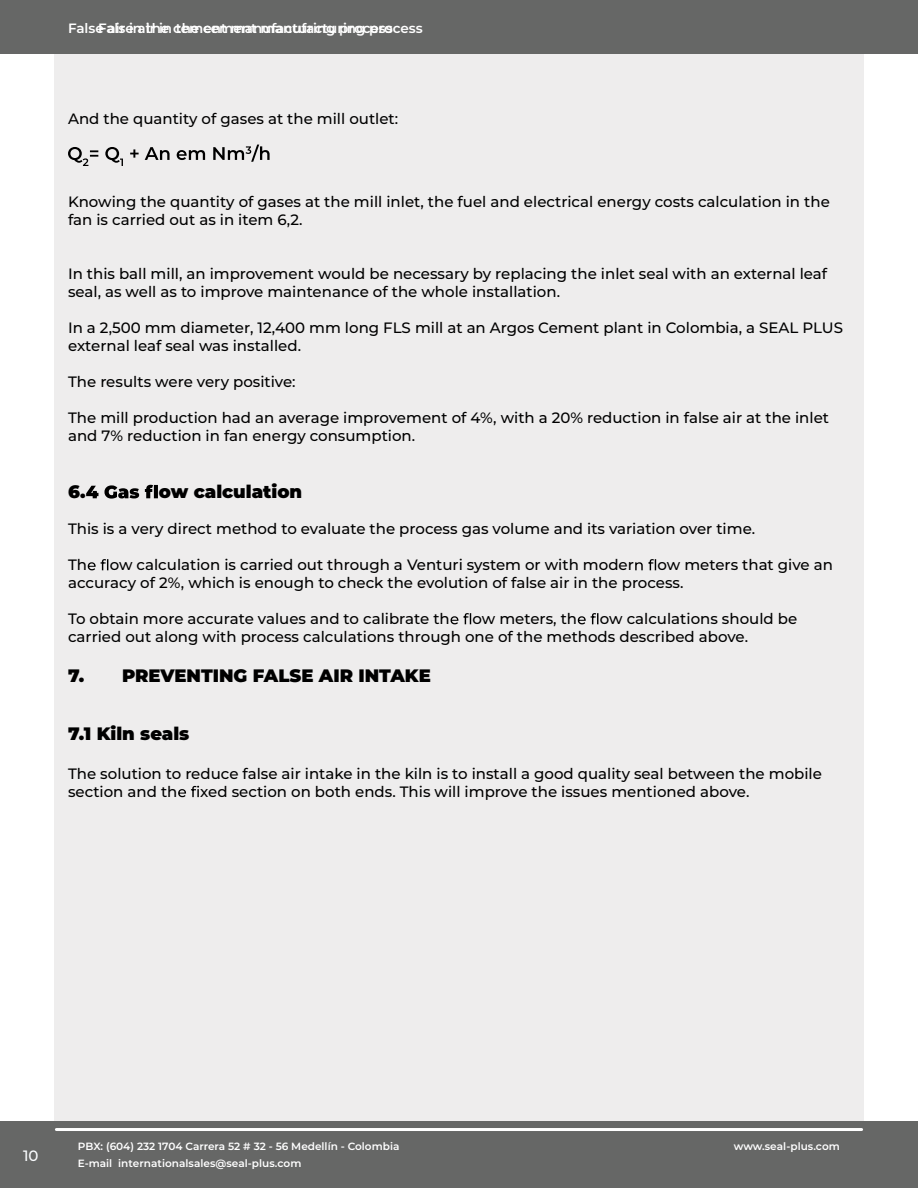
<style>
.page{position:relative;width:918px;height:1188px;background:#fff}
.page>*{position:absolute;margin:0;border:0;box-sizing:border-box;transform-origin:0 0}
.t1{font:900 18px "Montserrat";color:#000}
.t2{font:500 15px/18px "Montserrat";color:#000}
.t3{font:500 15px "Montserrat";color:#fbfdff}
.t4{font:600 13.5px "Montserrat";color:#fff}
.t5{font:600 10.5px/16.5px "Montserrat";color:#fff}
</style>
<div class="page">
<div style="left:54px;top:0;width:810px;height:1188px;background:#eeeded"></div>
<div style="left:0;top:1122px;width:918px;height:66px;background:#666766"></div>
<hr style="left:56px;top:1128px;width:806px;height:3px;background:#fff">
<div style="left:0;top:0;width:918px;height:54px;background:#666766"></div>
<svg style="left:68px;top:147px;width:30px;height:19px"></svg>
<svg style="left:105px;top:147px;width:18px;height:19px"></svg>
<svg style="left:130px;top:149px;width:9px;height:9px"></svg>
<svg style="left:145px;top:147px;width:25px;height:13px"></svg>
<svg style="left:177px;top:150px;width:28px;height:10px"></svg>
<svg style="left:213px;top:145px;width:57px;height:17px"></svg>
<svg style="left:86px;top:485px;width:72px;height:14px"></svg>
<svg style="left:88px;top:559px;width:20px;height:11px"></svg>
<svg style="left:635px;top:559px;width:21px;height:11px"></svg>
<svg style="left:451px;top:613px;width:20px;height:11px"></svg>
<svg style="left:578px;top:613px;width:20px;height:11px"></svg>
<svg style="left:178px;top:786px;width:21px;height:11px"></svg>
<p class="t4" style="left:68px;top:19px;width:326px">False ir in the cement manuf cturing process</p>
<p class="t4" style="left:98px;top:19px;width:326px">False air in the cement manufacturing process</p>
<p class="t2" style="left:68px;top:109px;width:332px">And the quantity of gases at the mill outlet:</p>
<p class="t2" style="left:68px;top:192px;width:763px">Knowing the quantity of gases at the mill inlet, the fuel and electrical energy costs calculation in the fan is carried out as in item 6,2.</p>
<p class="t2" style="left:68px;top:264px;width:761px">In this ball mill, an improvement would be necessary by replacing the inlet seal with an external leaf seal, as well as to improve maintenance of the whole installation.</p>
<p class="t2" style="left:68px;top:318px;width:777px">In a 2,500 mm diameter, 12,400 mm long FLS mill at an Argos Cement plant in Colombia, a SEAL PLUS external leaf seal was installed.</p>
<p class="t2" style="left:68px;top:372px;width:229px">The results were very positive:</p>
<p class="t2" style="left:68px;top:408px;width:763px">The mill production had an average improvement of 4%, with a 20% reduction in false air at the inlet and 7% reduction in fan energy consumption.</p>
<p class="t1" style="left:68px;top:478px;width:19px">6.</p>
<p class="t1" style="left:159px;top:478px;width:145px">ow calculation</p>
<p class="t2" style="left:68px;top:519px;width:689px">This is a very direct method to evaluate the process gas volume and its variation over time.</p>
<p class="t2" style="left:68px;top:555px;width:21px">Th</p>
<p class="t2" style="left:110px;top:555px;width:526px">ow calculation is carried out through a Venturi system or with moder</p>
<p class="t2" style="left:68px;top:555px;width:766px;text-indent:590px">ow meters that give an accuracy of 2%, which is enough to check the evolution of false air in the process.</p>
<p class="t2" style="left:68px;top:609px;width:383px">To obtain more accurate values and to calibrate th</p>
<p class="t2" style="left:473px;top:609px;width:106px">ow meters, th</p>
<p class="t2" style="left:68px;top:609px;width:731px;text-indent:532px">ow calculations should be carried out along with process calculations through one of the methods described above.</p>
<p class="t1" style="left:68px;top:662px;width:364px">7. PREVENTING FALSE AIR INTAKE</p>
<p class="t1" style="left:68px;top:720px;width:123px">7.1 Kiln seals</p>
<p class="t2" style="left:68px;top:764px;width:755px">The solution to reduce false air intake in the kiln is to install a good quality seal between the mobile section and th</p>
<p class="t2" style="left:200px;top:782px;width:551px">xed section on both ends. This will improve the issues mentioned above.</p>
<p class="t3" style="left:23px;top:1145px;width:17px">10</p>
<p class="t5" style="left:78px;top:1138px;width:323px">PBX: (604) 232 1704 Carrera 52 # 32 - 56 Medellín - Colombia<br>E-mail internationalsales@seal-plus.com</p>
<p class="t5" style="left:734px;top:1138px;width:108px">www.seal-plus.com</p>
<p class="t5" style="left:70px;top:1138px;width:323px">PBX: (604) 232 1704 Carrera 52 # 32 - 56 Medellín - Colombia<br>E-mail mo ofrenos@motofrenos.com</p>
<p class="t5" style="left:726px;top:1138px;width:123px">www.motofrenos.com</p>
</div>
